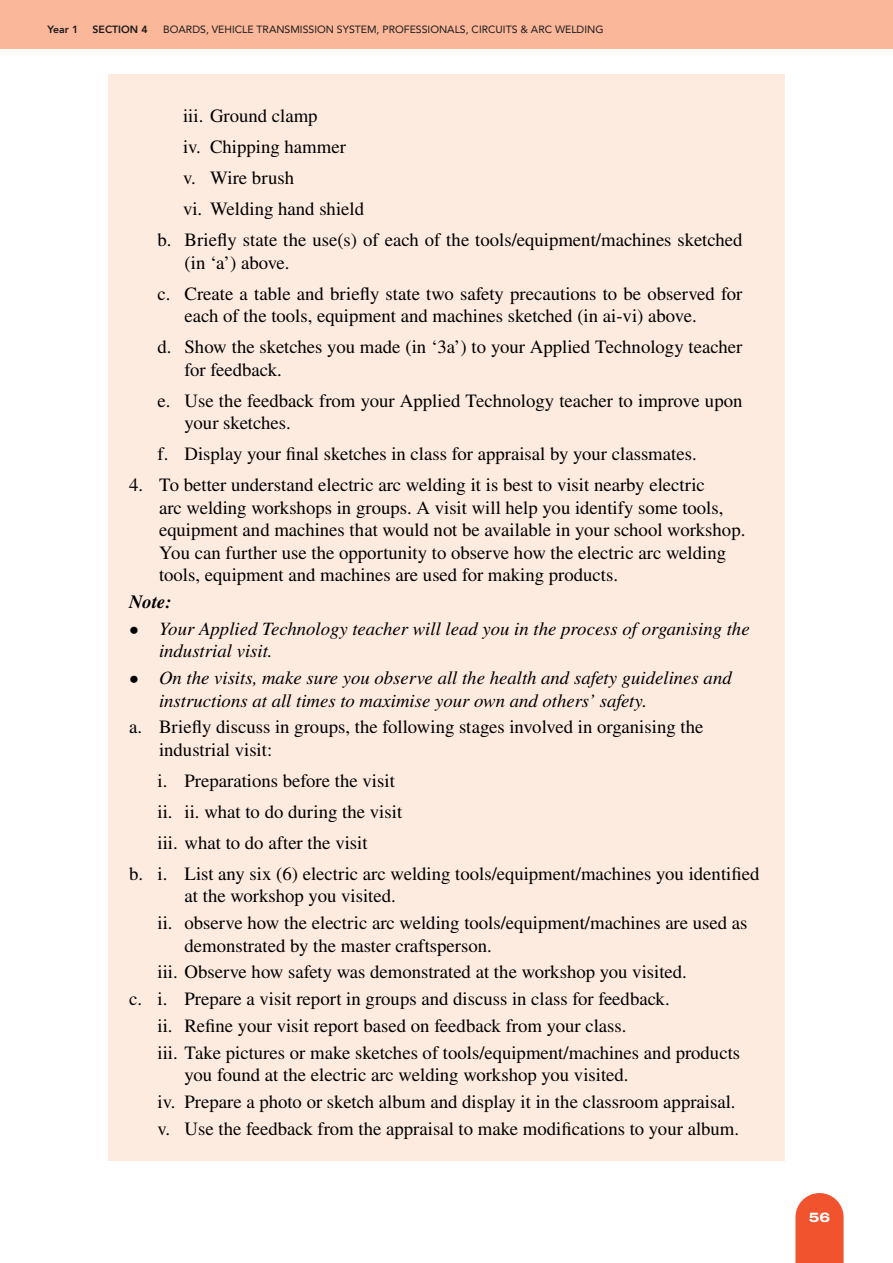
<style>
.page{position:relative;width:893px;height:1263px;background:#fff}
.page>*{position:absolute;margin:0;border:0;box-sizing:border-box;transform-origin:0 0}
.t1{font:18.75px/22.5px "STIX General";color:#000}
.t2{font:italic 18.75px/22.5px "STIX General";color:#000}
.t3{font:italic 700 18.75px "STIX General";color:#000}
.t4{font:800 13.5px "Archivo Expanded";color:#fff}
.t5{font:10.5px "Avenir";color:#1a1a1a}
.t6{font:800 10.5px "Avenir";color:#1a1a1a}
.s1{font-style:normal}
</style>
<div class="page">
<div style="left:0;top:0;width:893px;height:49px;background:#fab79a"></div>
<svg style="left:795px;top:1193px;width:49px;height:70px;background:#f16240"></svg>
<div style="left:108px;top:74px;width:677px;height:70px;background:#feebe0"></div>
<div style="left:108px;top:136px;width:677px;height:70px;background:#feebe0"></div>
<div style="left:108px;top:198px;width:677px;height:92px;background:#feebe0"></div>
<div style="left:108px;top:252px;width:677px;height:92px;background:#feebe0"></div>
<div style="left:108px;top:305px;width:677px;height:92px;background:#feebe0"></div>
<div style="left:108px;top:359px;width:677px;height:92px;background:#feebe0"></div>
<div style="left:108px;top:447px;width:677px;height:160px;background:#feebe0"></div>
<div style="left:108px;top:591px;width:677px;height:92px;background:#feebe0"></div>
<div style="left:108px;top:640px;width:677px;height:92px;background:#feebe0"></div>
<div style="left:108px;top:689px;width:677px;height:93px;background:#feebe0"></div>
<div style="left:108px;top:770px;width:677px;height:69px;background:#feebe0"></div>
<div style="left:108px;top:836px;width:677px;height:92px;background:#feebe0"></div>
<div style="left:108px;top:885px;width:677px;height:92px;background:#feebe0"></div>
<div style="left:108px;top:961px;width:677px;height:70px;background:#feebe0"></div>
<div style="left:108px;top:1015px;width:677px;height:92px;background:#feebe0"></div>
<div style="left:108px;top:1091px;width:677px;height:69px;background:#feebe0"></div>
<p class="t6" style="left:48px;top:21px;width:32px">Year 1</p>
<p class="t6" style="left:93px;top:21px;width:57px">SECTION 4</p>
<p class="t5" style="left:163px;top:21px;width:442px">BOARDS, VEHICLE TRANSMISSION SYSTEM, PROFESSIONALS, CIRCUITS &amp; ARC WELDING</p>
<p class="t1" style="left:183px;top:105px;width:136px">iii. Ground clamp</p>
<p class="t1" style="left:183px;top:136px;width:164px">iv. Chipping hammer</p>
<p class="t1" style="left:183px;top:167px;width:112px">v. Wire brush</p>
<p class="t1" style="left:183px;top:198px;width:183px">vi. Welding hand shield</p>
<p class="t1" style="left:158px;top:229px;width:586px">b. Briefly state the use(s) of each of the tools/equipment/machines sketched</p>
<p class="t1" style="left:158px;top:248px;width:586px;line-height:31px;text-indent:27px">(in ‘a’) above.<br>c. Create a table and briefly state two safety precautions to be observed for</p>
<p class="t1" style="left:158px;top:301px;width:586px;line-height:31px;text-indent:27px">each of the tools, equipment and machines sketched (in ai-vi) above.<br>d. Show the sketches you made (in ‘3a’) to your Applied Technology teacher</p>
<p class="t1" style="left:158px;top:355px;width:586px;line-height:31px;text-indent:27px">for feedback.<br>e. Use the feedback from your Applied Technology teacher to improve upon</p>
<p class="t1" style="left:158px;top:408px;width:541px;line-height:31px;text-indent:27px">your sketches.<br>f. Display your final sketches in class for appraisal by your classmates.</p>
<p class="t1" style="left:159px;top:474px;width:588px;text-indent:-30px">4. To better understand electric arc welding it is best to visit nearby electric<br>arc welding workshops in groups. A visit will help you identify some tools, equipment and machines that would not be available in your school workshop.<br>You can further use the opportunity to observe how the electric arc welding tools, equipment and machines are used for making products.</p>
<p class="t3" style="left:129px;top:589px;width:44px">Note:</p>
<p class="t2" style="left:159px;top:617px;width:592px;text-indent:-30px"><span class="s1">•</span> Your Applied Technology teacher will lead you in the process of organising the industrial visit.</p>
<p class="t2" style="left:159px;top:666px;width:574px;text-indent:-30px"><span class="s1">•</span> On the visits, make sure you observe all the health and safety guidelines and instructions at all times to maximise your own and others’ safety.</p>
<p class="t1" style="left:159px;top:717px;width:546px;text-indent:-30px">a. Briefly discuss in groups, the following stages involved in organising the industrial visit:</p>
<p class="t1" style="left:158px;top:770px;width:239px">i. Preparations before the visit</p>
<p class="t1" style="left:158px;top:801px;width:246px">ii. ii. what to do during the visit</p>
<p class="t1" style="left:158px;top:832px;width:212px">iii. what to do after the visit</p>
<p class="t1" style="left:129px;top:863px;width:632px">b. i. List any six (6) electric arc welding tools/equipment/machines you identified</p>
<p class="t1" style="left:157px;top:883px;width:592px;line-height:26.7px;text-indent:27px">at the workshop you visited.<br>ii. observe how the electric arc welding tools/equipment/machines are used as</p>
<p class="t1" style="left:185px;top:935px;width:309px">demonstrated by the master craftsperson.</p>
<p class="t1" style="left:157px;top:962px;width:531px">iii. Observe how safety was demonstrated at the workshop you visited.</p>
<p class="t1" style="left:129px;top:988px;width:542px">c. i. Prepare a visit report in groups and discuss in class for feedback.</p>
<p class="t1" style="left:157px;top:1015px;width:471px">ii. Refine your visit report based on feedback from your class.</p>
<p class="t1" style="left:157px;top:1042px;width:584px">iii. Take pictures or make sketches of tools/equipment/machines and products</p>
<p class="t1" style="left:157px;top:1062px;width:583px;line-height:26.7px;text-indent:27px">you found at the electric arc welding workshop you visited.<br>iv. Prepare a photo or sketch album and display it in the classroom appraisal. v. Use the feedback from the appraisal to make modifications to your album.</p>
<p class="t4" style="left:809px;top:1207px;width:23px">56</p>
</div>
